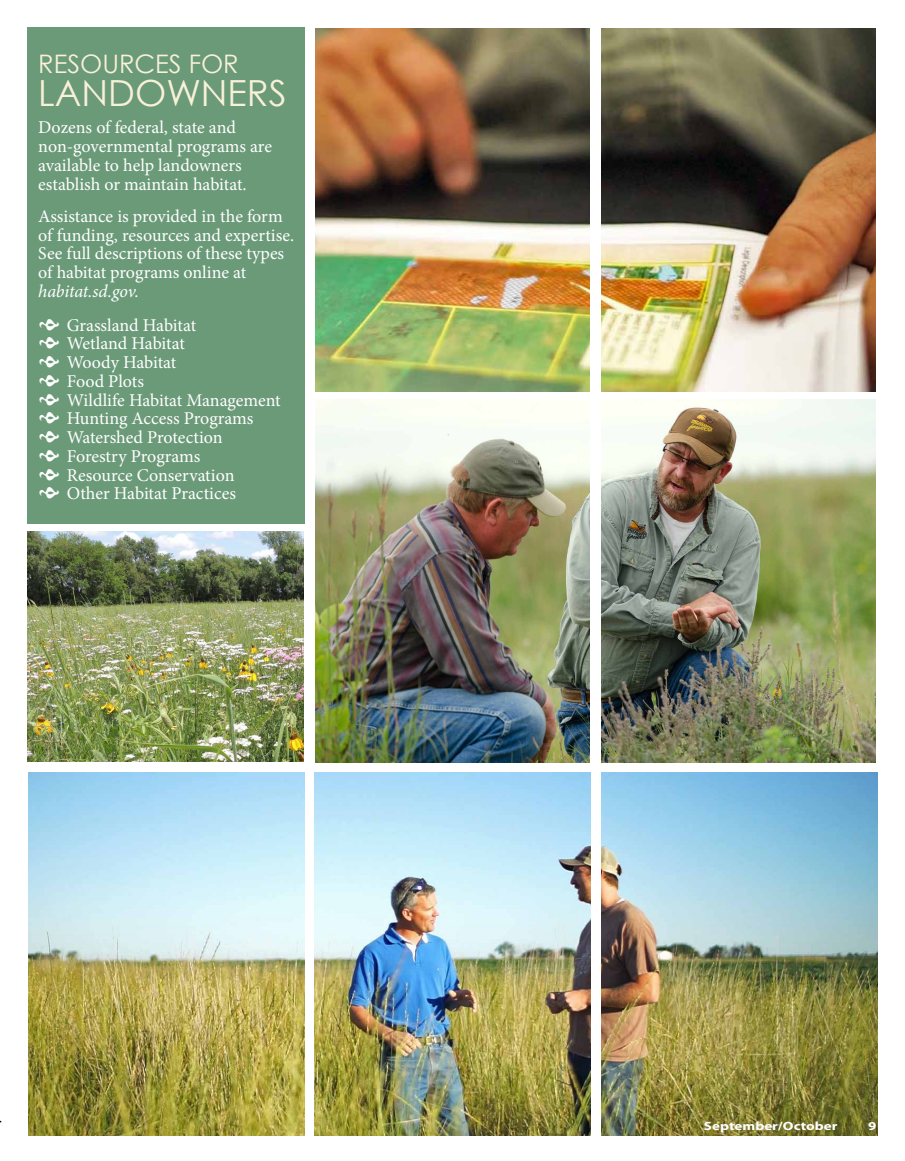
<style>
.page{position:relative;width:905px;height:1161px;background:#fff}
.page>*{position:absolute;margin:0;border:0;box-sizing:border-box;transform-origin:0 0}
.t1{font:36px "Century Gothic";color:#f8f1d8}
.t2{font:25.5px "Century Gothic";color:#f8f1d8}
.t3{font:18px/18.8px "Minion Pro";letter-spacing:-.005em;color:#fff}
.t4{font:italic 18px "Minion Pro";letter-spacing:-.01em;color:#fff}
.t5{font:700 12px "Myriad Pro";color:#fff;scale:1.25 1}
.s1{font-size:27px}
</style>
<div class="page">
<img style="left:316px;top:29px;width:273px;height:362px">
<img style="left:602px;top:29px;width:273px;height:362px">
<img style="left:316px;top:400px;width:273px;height:363px">
<img style="left:27px;top:532px;width:277px;height:230px">
<img style="left:602px;top:400px;width:273px;height:363px">
<img style="left:314px;top:772px;width:276px;height:363px">
<img style="left:29px;top:772px;width:276px;height:363px">
<img style="left:602px;top:772px;width:275px;height:363px">
<div style="left:27px;top:27px;width:278px;height:496px;background:#6b9a79"></div>
<h2 class="t2" style="left:38px;top:46px;width:202px">RESOURCES FOR</h2>
<h1 class="t1" style="left:38px;top:67px;width:250px">LANDOWNERS</h1>
<p class="t3" style="left:38px;top:118px;width:235px">Dozens of federal, state and non-governmental programs are available to help landowners establish or maintain habitat.</p>
<p class="t3" style="left:38px;top:207px;width:257px">Assistance is provided in the form of funding, resources and expertise.<br>See full descriptions of these types of habitat programs online at</p>
<p class="t4" style="left:38px;top:279px;width:102px">habitat.sd.gov.</p>
<p class="t3" style="left:38px;top:316px;width:159px"><span class="s1">•</span> Grassland Habitat</p>
<p class="t3" style="left:38px;top:334px;width:148px"><span class="s1">•</span> Wetland Habitat</p>
<p class="t3" style="left:38px;top:353px;width:139px"><span class="s1">•</span> Woody Habitat</p>
<p class="t3" style="left:38px;top:372px;width:107px"><span class="s1">•</span> Food Plots</p>
<p class="t3" style="left:38px;top:391px;width:244px"><span class="s1">•</span> Wildlife Habitat Management</p>
<p class="t3" style="left:38px;top:409px;width:217px"><span class="s1">•</span> Hunting Access Programs</p>
<p class="t3" style="left:38px;top:428px;width:186px"><span class="s1">•</span> Watershed Protection</p>
<p class="t3" style="left:38px;top:447px;width:164px"><span class="s1">•</span> Forestry Programs</p>
<p class="t3" style="left:38px;top:466px;width:198px"><span class="s1">•</span> Resource Conservation</p>
<p class="t3" style="left:38px;top:484px;width:199px"><span class="s1">•</span> Other Habitat Practices</p>
<p class="t5" style="left:704px;top:1119px;width:108px">September/October</p>
<p class="t5" style="left:868px;top:1119px;width:8px">9</p>
</div>
